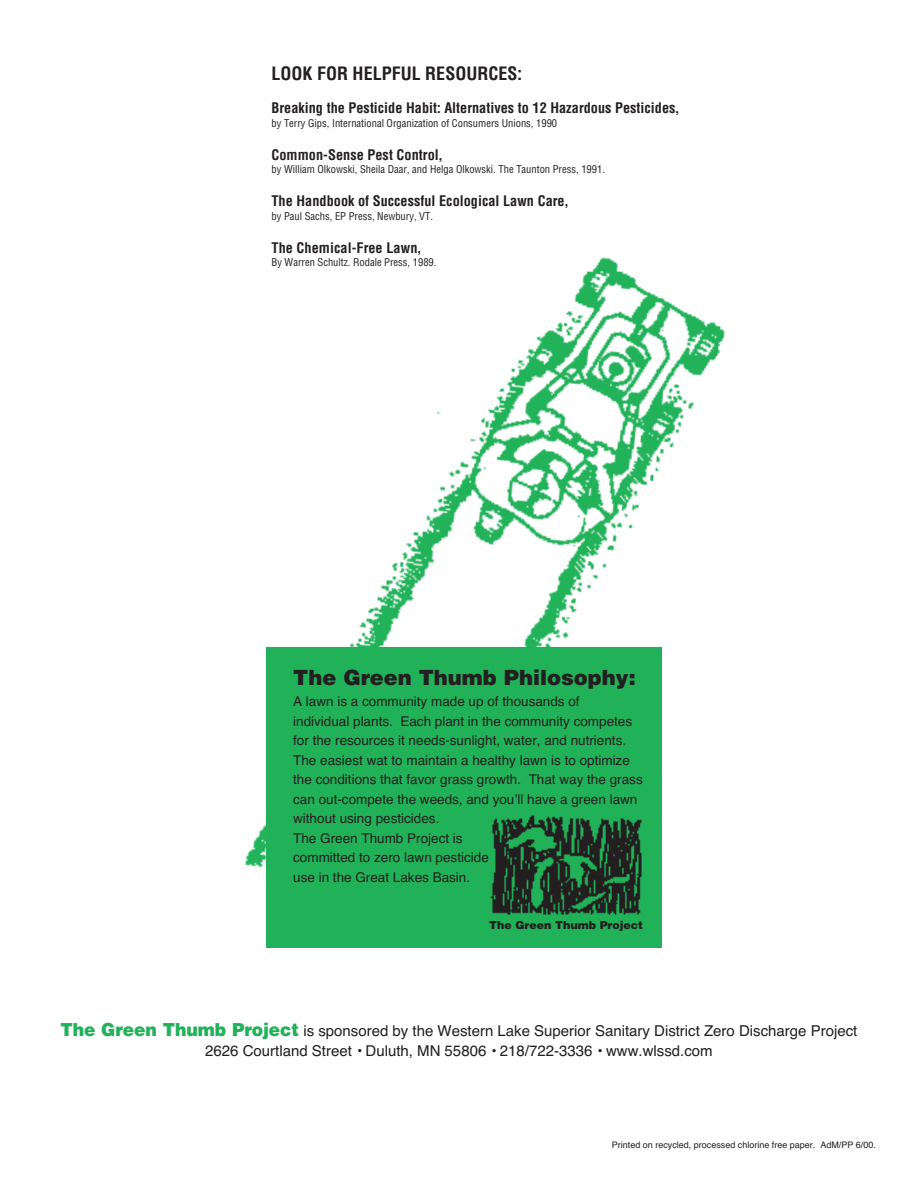
<style>
.page{position:relative;width:918px;height:1188px;background:#fff}
.page>*{position:absolute;margin:0;border:0;box-sizing:border-box;transform-origin:0 0}
.t1{font:900 21px "Helvetica";color:#231f20}
.t2{font:700 condensed 18px "Helvetica";color:#231f20}
.t3{font:15px/19.5px "Helvetica";color:#231f20;text-align:center}
.t4{font:700 condensed 14.25px "Helvetica";color:#231f20}
.t5{font:13.5px/19.5px "Helvetica";color:#231f20}
.t6{font:900 10.95px "Helvetica";color:#231f20}
.t7{font:condensed 10.5px "Helvetica";color:#231f20}
.t8{font:9px "Helvetica";color:#231f20}
.s1{font-weight:900;font-size:18px;color:#21b259}
</style>
<div class="page">
<div style="left:266px;top:647px;width:396px;height:300px;background:#21b259"></div>
<img style="left:349px;top:257px;width:376px;height:390px">
<img style="left:244px;top:824px;width:22px;height:43px">
<img style="left:490px;top:815px;width:152px;height:100px">
<h2 class="t2" style="left:272px;top:67px;width:252px">LOOK FOR HELPFUL RESOURCES:</h2>
<p class="t4" style="left:272px;top:102px;width:409px">Breaking the Pesticide Habit: Alternatives to 12 Hazardous Pesticides,</p>
<p class="t7" style="left:272px;top:119px;width:287px">by Terry Gips, International Organization of Consumers Unions, 1990</p>
<p class="t4" style="left:272px;top:149px;width:172px">Common-Sense Pest Control,</p>
<p class="t7" style="left:272px;top:165px;width:335px">by William Olkowski, Sheila Daar, and Helga Olkowski. The Taunton Press, 1991.</p>
<p class="t4" style="left:272px;top:195px;width:298px">The Handbook of Successful Ecological Lawn Care,</p>
<p class="t7" style="left:272px;top:212px;width:163px">by Paul Sachs, EP Press, Newbury, VT.</p>
<p class="t4" style="left:272px;top:242px;width:151px">The Chemical-Free Lawn,</p>
<p class="t7" style="left:272px;top:258px;width:167px">By Warren Schultz. Rodale Press, 1989.</p>
<h1 class="t1" style="left:293px;top:670px;width:344px">The Green Thumb Philosophy:</h1>
<p class="t5" style="left:293px;top:693px;width:351px">A lawn is a community made up of thousands of<br>individual plants. Each plant in the community competes for the resources it needs-sunlight, water, and nutrients.<br>The easiest wat to maintain a healthy lawn is to optimize the conditions that favor grass growth. That way the grass can out-compete the weeds, and you’ll have a green lawn without using pesticides.<br>The Green Thumb Project is<br>committed to zero lawn pesticide<br>use in the Great Lakes Basin.</p>
<p class="t6" style="left:489px;top:921px;width:155px">The Green Thumb Project</p>
<p class="t3" style="left:60px;top:1023px;width:799px"><span class="s1">The Green Thumb Project</span> is sponsored by the Western Lake Superior Sanitary District Zero Discharge Project<br>2626 Courtland Street • Duluth, MN 55806 • 218/722-3336 • www.wlssd.com</p>
<p class="t8" style="left:612px;top:1141px;width:266px">Printed on recycled, processed chlorine free paper. AdM/PP 6/00.</p>
</div>
